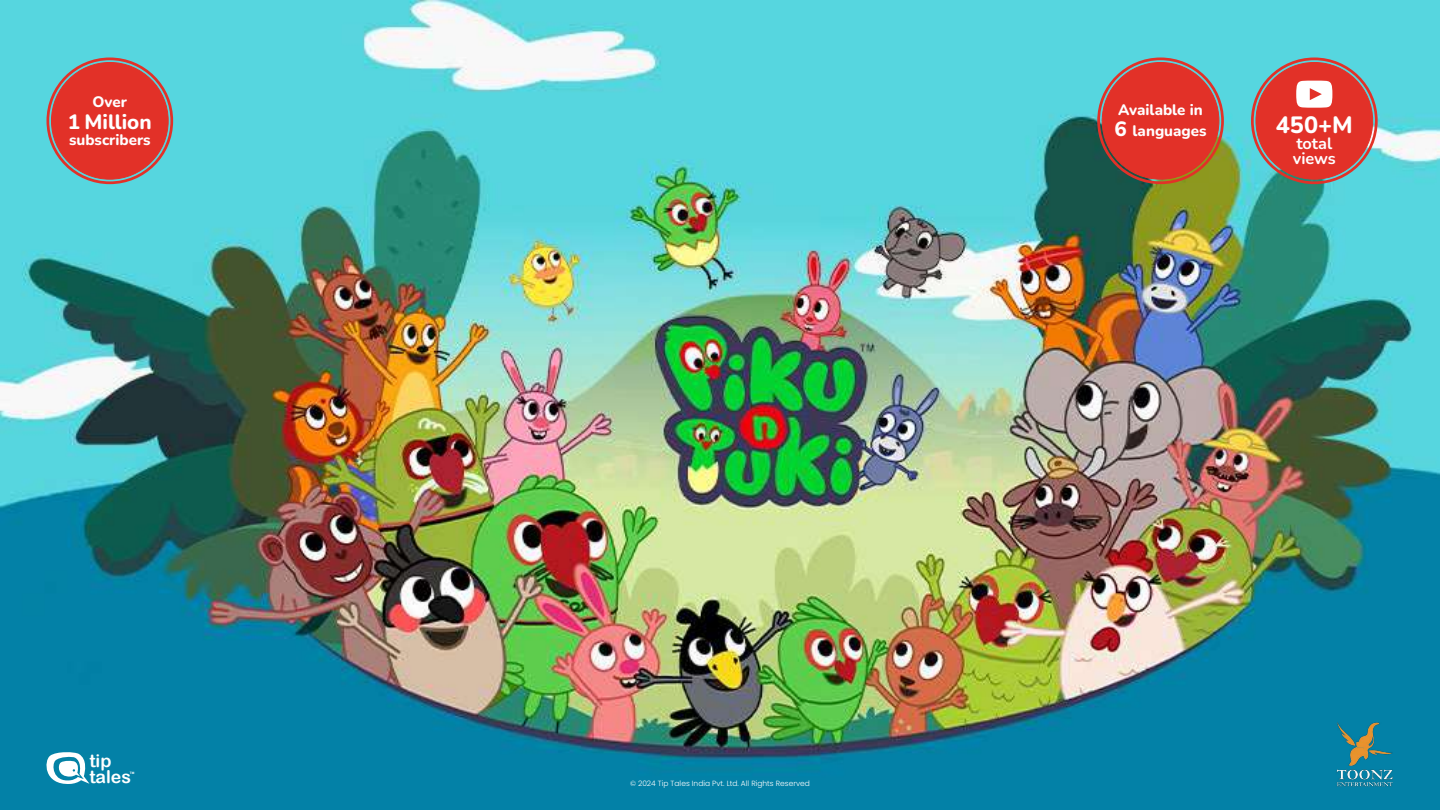
<style>
.page{position:relative;width:1440px;height:810px;background:#fff}
.page>*{position:absolute;margin:0;border:0;box-sizing:border-box;transform-origin:0 0}
.t1{font:800 23.55px "Nunito";color:#fff}
.t2{font:800 20.62px "Nunito";color:#fff}
.t3{font:17.7px/15.8px "Arial Rounded MT Bold";color:#fff}
.t4{font:700 16.27px/14.5px "Nunito";letter-spacing:-.005em;color:#fff}
.t5{font:800 15.08px/21.8px "Nunito";color:#fff}
.t6{font:300 7.5px "Poppins";color:#fff}
.t7{font:3.15px "Arial Rounded MT Bold";color:#fff}
.s1{font-size:20.62px}
</style>
<div class="page">
<img style="left:0;top:0;width:1440px;height:810px">
<img style="left:1336px;top:721px;width:58px;height:66px">
<svg style="left:43px;top:751px;width:46px;height:34px"></svg>
<div style="left:1256px;top:62px;width:117px;height:117px;background:#e23128;border-radius:50%"></div>
<div style="left:1251px;top:58px;width:127px;height:126px;border:3px solid #e23128;border-radius:50%"></div>
<svg style="left:1296px;top:80px;width:36px;height:28px"></svg>
<div style="left:1102px;top:62px;width:117px;height:117px;background:#e23128;border-radius:50%"></div>
<div style="left:1097px;top:58px;width:127px;height:126px;border:3px solid #e23128;border-radius:50%"></div>
<div style="left:51px;top:62px;width:117px;height:117px;background:#e23128;border-radius:50%"></div>
<div style="left:46px;top:58px;width:127px;height:126px;border:3px solid #e23128;border-radius:50%"></div>
<h3 class="t5" style="left:93px;top:90px;width:36px">Over</h3>
<h2 class="t2" style="left:68px;top:107px;width:85px">1 Million</h2>
<h3 class="t5" style="left:69px;top:129px;width:83px">subscribers</h3>
<h3 class="t3" style="left:89px;top:753px;width:43px">tip tales</h3>
<p class="t7" style="left:130px;top:771px;width:6px">TM</p>
<p class="t6" style="left:630px;top:779px;width:181px">© 2024 Tip Tales India Pvt. Ltd. All Rights Reserved</p>
<h3 class="t5" style="left:1114px;top:98px;width:94px">Available in<br><span class="s1">6</span> languages</h3>
<h1 class="t1" style="left:1276px;top:108px;width:79px">450+M</h1>
<h3 class="t4" style="left:1293px;top:136px;width:45px">total views</h3>
</div>
